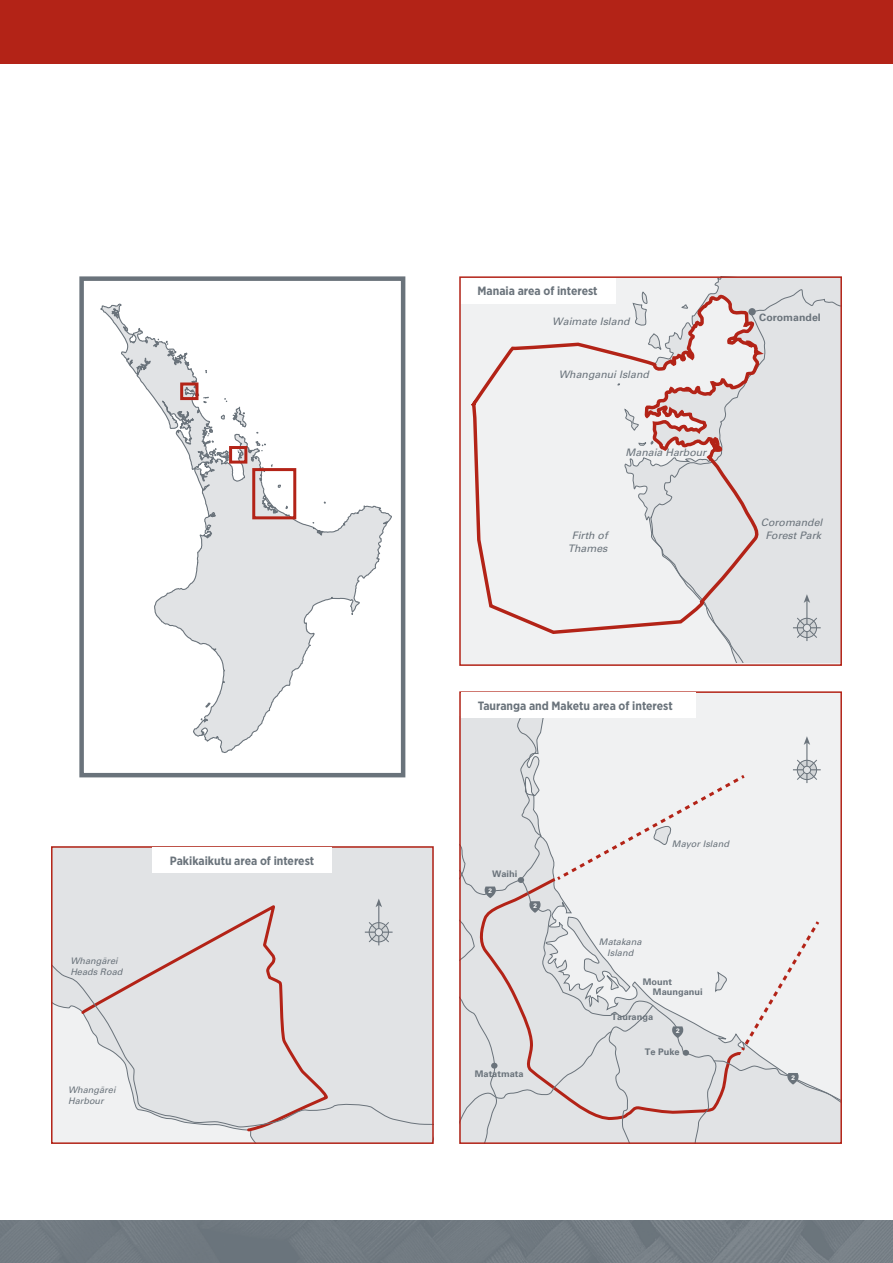
<style>
.page{position:relative;width:893px;height:1263px;background:#fff}
.page>*{position:absolute;margin:0;border:0;box-sizing:border-box;transform-origin:0 0}
.t1{font:700 12px "Gotham Narrow";color:#6a737b}
.t2{font:italic 10.35px/12.5px "Univers LT Std";color:#6a737b;text-align:center}
.t3{font:700 10.35px "Univers LT Std";color:#6a737b}
.t4{font:italic 9px/10.8px "Univers LT Std";color:#6a737b}
.t5{font:700 9px/9.8px "Univers LT Std";color:#6a737b}
.t6{font:700 6.45px "Univers LT Std";color:#fff}
</style>
<div class="page">
<div style="left:0;top:0;width:893px;height:64px;background:#b32317"></div>
<img style="left:0;top:1220px;width:893px;height:43px">
<svg style="left:462px;top:716px;width:377px;height:43px"></svg>
<svg style="left:517px;top:716px;width:201px;height:43px"></svg>
<svg style="left:54px;top:849px;width:377px;height:292px;background:#e2e4e6"></svg>
<svg style="left:82px;top:1128px;width:247px;height:5px"></svg>
<svg style="left:54px;top:903px;width:377px;height:225px;background:#e0e0e2"></svg>
<div style="left:51px;top:846px;width:383px;height:298px;border:2px solid #b32317"></div>
<div style="left:153px;top:848px;width:179px;height:25px;background:#fff"></div>
<div style="left:460px;top:277px;width:381px;height:388px;background:#f0f1f2"></div>
<div style="left:723px;top:287px;width:116px;height:375px;background:#e1e3e5"></div>
<svg style="left:465px;top:279px;width:301px;height:357px"></svg>
<div style="left:459px;top:276px;width:383px;height:390px;border:2px solid #b32317"></div>
<div style="left:460px;top:278px;width:155px;height:25px;background:#fff"></div>
<div style="left:461px;top:693px;width:234px;height:25px;background:#fff"></div>
<svg style="left:368px;top:921px;width:22px;height:22px"></svg>
<svg style="left:376px;top:898px;width:6px;height:9px"></svg>
<hr style="left:378px;top:905px;width:1px;height:40px;background:#6a737b">
<hr style="left:365px;top:931px;width:28px;height:2px;background:#6a737b">
<div style="left:375px;top:928px;width:7px;height:8px;background:#e1e3e5;border-radius:50%"></div>
<div style="left:375px;top:928px;width:8px;height:8px;border:1px solid #6a737b;border-radius:50%"></div>
<svg style="left:804px;top:736px;width:6px;height:9px"></svg>
<hr style="left:806px;top:743px;width:1px;height:40px;background:#6a737b">
<svg style="left:459px;top:759px;width:383px;height:385px"></svg>
<div style="left:803px;top:766px;width:8px;height:8px;background:#e1e3e5;border-radius:50%"></div>
<div style="left:803px;top:766px;width:8px;height:8px;border:1px solid #6a737b;border-radius:50%"></div>
<svg style="left:804px;top:594px;width:6px;height:9px"></svg>
<hr style="left:806px;top:601px;width:1px;height:40px;background:#6a737b">
<svg style="left:793px;top:617px;width:28px;height:22px"></svg>
<div style="left:803px;top:624px;width:8px;height:8px;background:#e1e3e5;border-radius:50%"></div>
<div style="left:803px;top:624px;width:8px;height:8px;border:1px solid #6a737b;border-radius:50%"></div>
<svg style="left:100px;top:303px;width:292px;height:450px"></svg>
<svg style="left:203px;top:440px;width:27px;height:26px"></svg>
<div style="left:79px;top:276px;width:326px;height:501px;border:4px solid #6a737b"></div>
<div style="left:252px;top:468px;width:44px;height:51px;border:3px solid #b32317"></div>
<div style="left:229px;top:446px;width:18px;height:18px;border:3px solid #b32317"></div>
<div style="left:180px;top:382px;width:18px;height:18px;border:3px solid #b32317"></div>
<p class="t4" style="left:70px;top:956px;width:54px">Whangārei<br>Heads Road</p>
<p class="t4" style="left:68px;top:1084px;width:49px">Whangārei<br>Harbour</p>
<p class="t1" style="left:170px;top:853px;width:146px">Pakikaikutu area of interest</p>
<p class="t1" style="left:477px;top:283px;width:122px">Manaia area of interest</p>
<p class="t2" style="left:552px;top:315px;width:79px">Waimate Island</p>
<p class="t2" style="left:559px;top:368px;width:92px">Whanganui Island</p>
<p class="t2" style="left:626px;top:447px;width:82px">Manaia Harbour</p>
<p class="t2" style="left:568px;top:529px;width:41px">Firth of<br>Thames</p>
<p class="t3" style="left:759px;top:311px;width:63px">Coromandel</p>
<p class="t2" style="left:761px;top:517px;width:63px">Coromandel<br>Forest Park</p>
<p class="t1" style="left:478px;top:698px;width:196px">Tauranga and Maketu area of interest</p>
<p class="t5" style="left:492px;top:869px;width:27px">Waihi</p>
<p class="t6" style="left:489px;top:887px;width:5px">2</p>
<p class="t6" style="left:533px;top:902px;width:5px">2</p>
<p class="t5" style="left:475px;top:1069px;width:50px">Matatmata</p>
<p class="t4" style="left:672px;top:838px;width:59px">Mayor Island</p>
<p class="t4" style="left:599px;top:937px;width:44px;text-align:center">Matakana<br>Island</p>
<p class="t5" style="left:653px;top:977px;width:51px;text-indent:-10px">Mount<br>Maunganui</p>
<p class="t5" style="left:612px;top:1012px;width:43px">Tauranga</p>
<p class="t6" style="left:676px;top:1027px;width:5px">2</p>
<p class="t5" style="left:645px;top:1046px;width:36px">Te Puke</p>
<p class="t6" style="left:791px;top:1074px;width:5px">2</p>
</div>
